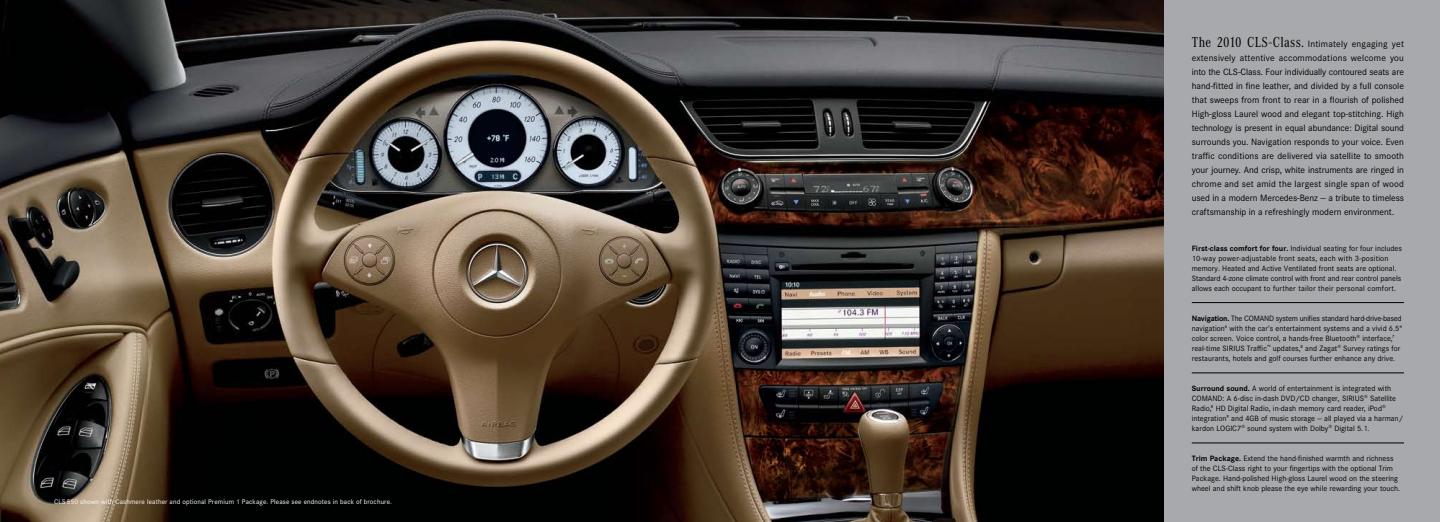
<style>
.page{position:relative;width:1440px;height:522px;background:#fff}
.page>*{position:absolute;margin:0;border:0;box-sizing:border-box;transform-origin:0 0}
.t1{font:9.5px/14px "Corporate S";color:#000;text-align:justify}
.t2{font:8px/10px "Corporate S";color:#000}
.t3{font:7px "Corporate S";letter-spacing:.02em;color:#fff}
.s1{font-family:"Corporate A Con";font-size:15px}
.s2{font-weight:700}
</style>
<div class="page">
<img style="left:0;top:0;width:1164px;height:522px">
<div style="left:1164px;top:0;width:276px;height:522px;background:#a7a9ac"></div>
<hr style="left:1192px;top:302px;width:212px;height:1px;background:#000">
<hr style="left:1192px;top:373px;width:212px;height:1px;background:#000">
<hr style="left:1192px;top:443px;width:212px;height:1px;background:#000">
<p class="t3" style="left:54px;top:498px;width:340px">CLS 550 shown with Cashmere leather and optional Premium 1 Package. Please see endnotes in back of brochure.</p>
<p class="t1" style="left:1192px;top:37px;width:214px"><span class="s1">The 2010 CLS-Class.</span> Intimately engaging yet extensively attentive accommodations welcome you into the CLS‑Class. Four individually contoured seats are hand-fitted in fine leather, and divided by a full console that sweeps from front to rear in a flourish of polished High-gloss Laurel wood and elegant top-stitching. High technology is present in equal abundance: Digital sound surrounds you. Navigation responds to your voice. Even traffic conditions are delivered via satellite to smooth your journey. And crisp, white instruments are ringed in chrome and set amid the largest single span of wood used in a modern Mercedes-Benz — a tribute to timeless craftsmanship in a refreshingly modern environment.</p>
<p class="t2" style="left:1192px;top:243px;width:212px"><span class="s2">First-class comfort for four.</span> Individual seating for four includes 10-way power-adjustable front seats, each with 3‑position memory. Heated and Active Ventilated front seats are optional.<br>Standard 4‑zone climate control with front and rear control panels allows each occupant to further tailor their personal comfort.</p>
<p class="t2" style="left:1192px;top:313px;width:212px"><span class="s2">Navigation.</span> The COMAND system unifies standard hard-drive-based navigation<sup>6</sup> with the car’s entertainment systems and a vivid 6.5" color screen. Voice control, a hands-free Bluetooth<sup>®</sup> interface,<sup>7 </sup>real-time SIRIUS Traffic<sup>™</sup> updates,<sup>8</sup> and Zagat<sup>®</sup> Survey ratings for restaurants, hotels and golf courses further enhance any drive.</p>
<p class="t2" style="left:1192px;top:383px;width:213px"><span class="s2">Surround sound.</span> A world of entertainment is integrated with COMAND: A 6‑disc in-dash DVD/CD changer, SIRIUS<sup>®</sup> Satellite Radio,<sup>8</sup> HD Digital Radio, in‑dash memory card reader, iPod<sup>® </sup>integration<sup>9</sup> and 4GB of music storage — all played via a harman/ kardon LOGIC7<sup>®</sup> sound system with Dolby<sup>®</sup> Digital 5.1.</p>
<p class="t2" style="left:1192px;top:453px;width:210px"><span class="s2">Trim Package.</span> Extend the hand-finished warmth and richness of the CLS‑Class right to your fingertips with the optional Trim Package. Hand-polished High-gloss Laurel wood on the steering wheel and shift knob please the eye while rewarding your touch.</p>
</div>
